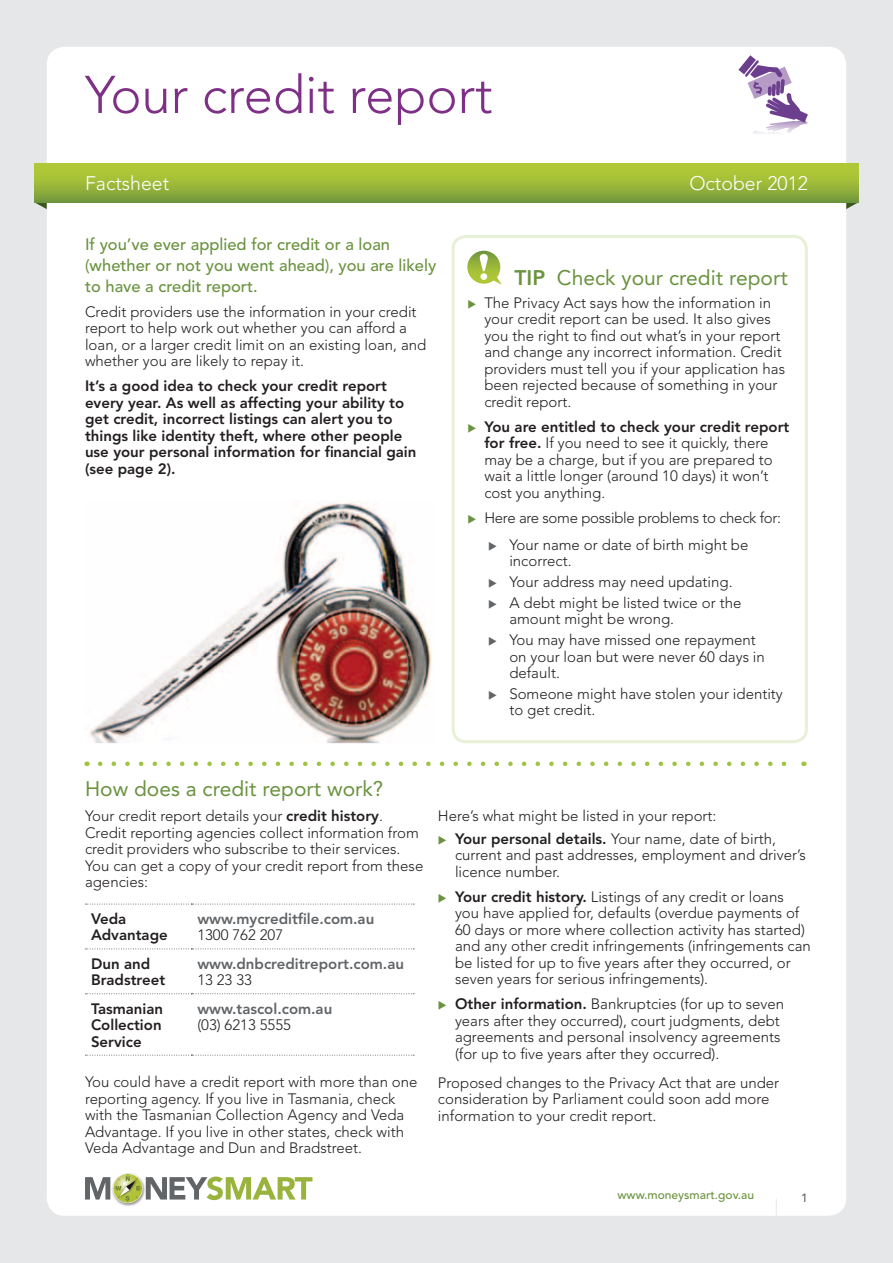
<style>
.page{position:relative;width:893px;height:1263px;background:#e6e7e9}
.page>*{position:absolute;margin:0;border:0;box-sizing:border-box;transform-origin:0 0}
.Level_1_heading{font:300 52.5px "Avenir LT Std";color:#7e3087}
.Level_2_heading{font:21px "Avenir LT Std";color:#6a933f}
.t1{font:300 19.5px "Avenir LT Std";color:#fff}
.Intro_body_text{font:500 16.5px/21px "Avenir LT Std";color:#6a933f}
.Body_text{font:300 15px/16.5px "Avenir LT Std";color:#231f20}
.Bold_Body_Text{font:800 15px/16.5px "Avenir LT Std";color:#231f20}
.Body_text-2{font:800 15px/16.5px "Avenir LT Std";color:#626568}
.Body_text-3{font:800 15px/16.5px "Avenir LT Std";color:#231f20}
.Body_text-4{font:300 15px "Avenir LT Std";letter-spacing:-.02em;color:#231f20}
.t2{font:500 12px "Avenir LT Std";color:#6a933f}
.t3{font:500 12px "Avenir LT Std";color:#626568}
.s1{font-weight:800}
.s2{font-weight:300;color:#231f20}
</style>
<div class="page">
<svg style="left:34px;top:202px;width:824px;height:7px"></svg>
<div style="left:47px;top:47px;width:799px;height:1169px;background:#fff;border-radius:18px"></div>
<div style="left:34px;top:163px;width:824px;height:39px;background:linear-gradient(to bottom,#bcd135,#7b9e3d)"></div>
<hr style="left:776px;top:1198px;width:1px;height:35px;background:#e6e7e9">
<img style="left:752px;top:123px;width:56px;height:11px">
<svg style="left:738px;top:55px;width:70px;height:68px"></svg>
<img style="left:119px;top:1203px;width:19px;height:3px">
<svg style="left:85px;top:1173px;width:227px;height:30px"></svg>
<svg style="left:85px;top:904px;width:329px;height:1px"></svg>
<svg style="left:85px;top:948px;width:329px;height:1px"></svg>
<svg style="left:85px;top:993px;width:329px;height:1px"></svg>
<svg style="left:85px;top:1055px;width:329px;height:1px"></svg>
<svg style="left:467px;top:251px;width:35px;height:34px"></svg>
<div style="left:452px;top:235px;width:356px;height:508px;border:3px solid #e8f1d6;border-radius:13px"></div>
<img style="left:89px;top:501px;width:343px;height:242px">
<svg style="left:100px;top:761px;width:687px;height:5px"></svg>
<h1 class="Level_1_heading" style="left:85px;top:64px;width:409px">Your credit report</h1>
<h3 class="t1" style="left:85px;top:172px;width:86px">Factsheet</h3>
<h3 class="t1" style="left:689px;top:172px;width:120px">October 2012</h3>
<p class="Intro_body_text" style="left:85px;top:234px;width:353px">If you’ve ever applied for credit or a loan (whether or not you went ahead), you are likely to have a credit report.</p>
<p class="Body_text" style="left:85px;top:303px;width:343px">Credit providers use the information in your credit report to help work out whether you can afford a loan, or a larger credit limit on an existing loan, and whether you are likely to repay it.</p>
<p class="Bold_Body_Text" style="left:85px;top:378px;width:333px">It’s a good idea to check your credit report every year. As well as affecting your ability to get credit, incorrect listings can alert you to things like identity theft, where other people use your personal information for financial gain (see page 2).</p>
<h2 class="Level_2_heading" style="left:515px;top:265px;width:275px"><span class="s1">TIP</span> Check your credit report</h2>
<p class="Body_text" style="left:484px;top:294px;width:302px">The Privacy Act says how the information in your credit report can be used. It also gives you the right to find out what’s in your report and change any incorrect information. Credit providers must tell you if your application has been rejected because of something in your credit report.</p>
<p class="Body_text" style="left:484px;top:418px;width:307px"><span class="s1">You are entitled to check your credit report for free.</span> If you need to see it quickly, there may be a charge, but if you are prepared to wait a little longer (around 10 days) it won’t cost you anything.</p>
<p class="Body_text-4" style="left:484px;top:509px;width:298px">Here are some possible problems to check for:</p>
<p class="Body_text" style="left:509px;top:536px;width:241px">Your name or date of birth might be incorrect.</p>
<p class="Body_text" style="left:509px;top:574px;width:225px">Your address may need updating.</p>
<p class="Body_text" style="left:509px;top:594px;width:234px">A debt might be listed twice or the amount might be wrong.</p>
<p class="Body_text" style="left:509px;top:632px;width:257px">You may have missed one repayment on your loan but were never 60 days in default.</p>
<p class="Body_text" style="left:509px;top:685px;width:275px">Someone might have stolen your identity to get credit.</p>
<h2 class="Level_2_heading" style="left:85px;top:776px;width:300px">How does a credit report work?</h2>
<p class="Body_text" style="left:85px;top:808px;width:340px">Your credit report details your <span class="s1">credit history</span>.<br>Credit reporting agencies collect information from credit providers who subscribe to their services.<br>You can get a copy of your credit report from these agencies:</p>
<p class="Body_text-3" style="left:91px;top:910px;width:78px">Veda<br>Advantage</p>
<p class="Body_text-2" style="left:197px;top:910px;width:178px">www.mycreditfile.com.au<br><span class="s2">1300 762 207</span></p>
<p class="Body_text-3" style="left:91px;top:955px;width:76px">Dun and<br>Bradstreet</p>
<p class="Body_text-2" style="left:197px;top:955px;width:208px">www.dnbcreditreport.com.au<br><span class="s2">13 23 33</span></p>
<p class="Body_text-3" style="left:91px;top:1000px;width:74px;text-align:justify">Tasmanian Collection Service</p>
<p class="Body_text-2" style="left:197px;top:1000px;width:136px">www.tascol.com.au <span class="s2">(03) 6213 5555</span></p>
<p class="Body_text" style="left:85px;top:1074px;width:334px">You could have a credit report with more than one reporting agency. If you live in Tasmania, check with the Tasmanian Collection Agency and Veda Advantage. If you live in other states, check with Veda Advantage and Dun and Bradstreet.</p>
<p class="Body_text" style="left:438px;top:808px;width:280px">Here’s what might be listed in your report:</p>
<p class="Body_text" style="left:455px;top:830px;width:352px"><span class="s1">Your personal details.</span> Your name, date of birth, current and past addresses, employment and driver’s licence number.</p>
<p class="Body_text" style="left:455px;top:888px;width:357px"><span class="s1">Your credit history.</span> Listings of any credit or loans you have applied for, defaults (overdue payments of 60 days or more where collection activity has started) and any other credit infringements (infringements can be listed for up to five years after they occurred, or seven years for serious infringements).</p>
<p class="Body_text" style="left:455px;top:996px;width:331px"><span class="s1">Other information.</span> Bankruptcies (for up to seven years after they occurred), court judgments, debt agreements and personal insolvency agreements (for up to five years after they occurred).</p>
<p class="Body_text" style="left:438px;top:1074px;width:343px">Proposed changes to the Privacy Act that are under consideration by Parliament could soon add more information to your credit report.</p>
<p class="t2" style="left:617px;top:1188px;width:138px">www.moneysmart.gov.au</p>
<p class="t3" style="left:801px;top:1190px;width:8px">1</p>
</div>
